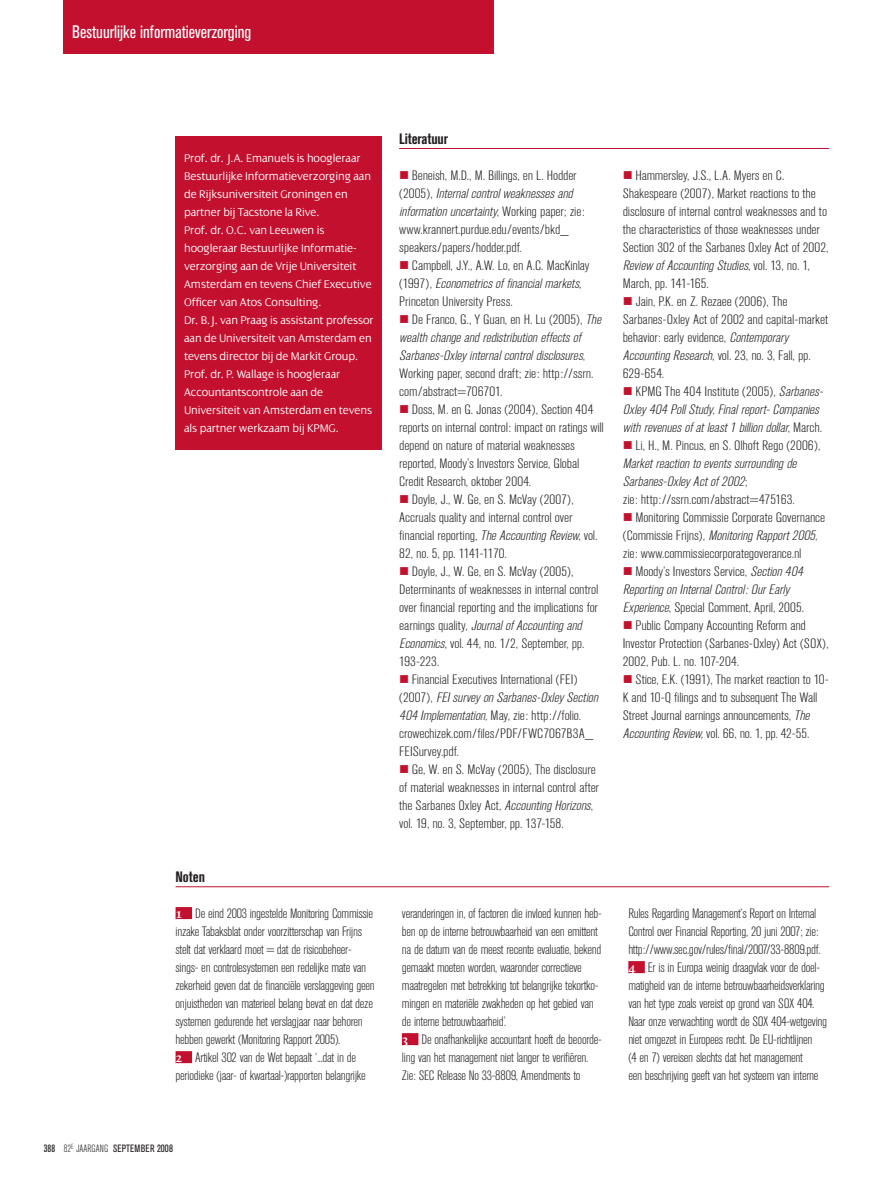
<style>
.page{position:relative;width:893px;height:1191px;background:#fff}
.page>*{position:absolute;margin:0;border:0;box-sizing:border-box;transform-origin:0 0}
.t1{font:condensed 18px "Akzidenz Grotesk BE";color:#fff}
.t2{font:700 condensed 15px "Akzidenz Grotesk BE";letter-spacing:-.005em;color:#231f20}
.t3{font:300 condensed 13.5px/18px "Akzidenz Grotesk BE";letter-spacing:-.02em;color:#231f20;scale:1.2 1}
.t4{font:300 condensed 13.5px/18px "Akzidenz Grotesk BE";letter-spacing:-.02em;color:#231f20;scale:1.1 1}
.t5{font:italic 300 condensed 13.5px/18px "Akzidenz Grotesk BE";color:#231f20;scale:1.2 1}
.t6{font:300 condensed 13.5px/18px "Akzidenz Grotesk BE";color:#231f20;scale:1.2 1}
.t7{font:300 12px/18px "Dialog";letter-spacing:-.005em;color:#fff}
.t8{font:condensed 10.5px "Akzidenz Grotesk BE";letter-spacing:.02em;color:#231f20}
.t9{font:500 condensed 10.5px "Akzidenz Grotesk BE";color:#231f20}
.s1{color:#c3102f}
.s2{font-style:italic}
.s3{font-style:normal}
.s4{font-family:"Trinite No 2 Med Con";font-weight:400;font-stretch:normal;font-size:16.5px;color:#fff}
.s5{font-weight:300}
</style>
<div class="page">
<div style="left:64px;top:0;width:430px;height:53px;background:#c3102f"></div>
<hr style="left:399px;top:148px;width:430px;height:1px;background:#c3102f">
<div style="left:176px;top:136px;width:206px;height:314px;background:#c3102f"></div>
<hr style="left:176px;top:886px;width:653px;height:1px;background:#c3102f">
<div style="left:176px;top:907px;width:16px;height:12px;background:#c3102f"></div>
<div style="left:176px;top:1051px;width:16px;height:12px;background:#c3102f"></div>
<div style="left:402px;top:1033px;width:16px;height:12px;background:#c3102f"></div>
<div style="left:628px;top:961px;width:17px;height:12px;background:#c3102f"></div>
<h1 class="t1" style="left:72px;top:25px;width:180px">Bestuurlijke informatieverzorging</h1>
<p class="t7" style="left:184px;top:150px;width:191px">Prof. dr. J.A. Emanuels is hoogleraar Bestuurlijke Informatieverzorging aan de Rijksuniversiteit Groningen en partner bij Tacstone la Rive.<br>Prof. dr. O.C. van Leeuwen is hoogleraar Bestuurlijke Informatie&shy;verzorging aan de Vrije Universiteit Amsterdam en tevens Chief Executive Officer van Atos Consulting.<br>Dr. B.J. van Praag is assistant professor aan de Universiteit van Amsterdam en tevens director bij de Markit Group.<br>Prof. dr. P. Wallage is hoogleraar Accountantscontrole aan de Universiteit van Amsterdam en tevens als partner werkzaam bij KPMG.</p>
<p class="t2" style="left:399px;top:133px;width:51px">Literatuur</p>
<p class="t3" style="left:399px;top:167px;width:156px"><span class="s1">■</span> Beneish, M.D., M. Billings, en L. Hodder<br>( 2 0 0 5 ) , <span class="s2">Internalcontrolweaknessesand informationuncertainty</span>, Working paper; zie : www.krannert.purdue.edu/events/bkd_ speakers/papers/hodder.pdf.</p>
<p class="t3" style="left:399px;top:257px;width:160px"><span class="s1">■</span> Campbell, J.Y., A.W. Lo, en A.C. MacKinlay (19 97 ) , <span class="s2">Econometricsof financialmarkets</span>,<br>Princeton University Press.</p>
<p class="t3" style="left:399px;top:311px;width:172px"><span class="s1">■</span> De Franco, G., Y Guan, en H. Lu (2005), <span class="s2">The wealthchangeandredistributioneffectsof Sarbanes-Oxleyinternalcontroldisclosures</span>, Working paper, second draft; zie: http://ssrn. com/abstract=706701.</p>
<p class="t3" style="left:399px;top:401px;width:172px"><span class="s1">■</span> Doss, M. en G. Jonas (2004), Section 404 reports on internal control: impact on ratings will depend on nature of material weaknesses reported, Moody’s Investors Service, Global Credit Research, oktober 2004.</p>
<p class="t3" style="left:399px;top:491px;width:167px"><span class="s1">■</span> Doyle, J., W. Ge, en S. McVay (2007), Accruals quality and internal control over financial reporting, <span class="s2">TheAccountingReview</span>, vol.<br>82, no. 5, pp. 1141-1170.</p>
<p class="t3" style="left:399px;top:563px;width:168px"><span class="s1">■</span> Doyle, J., W. Ge, en S. McVay (2005), Determinants of weaknesses in internal control over financial reporting and the implications for earnings qualit y, <span class="s2">Journalof Accountingand Economics</span>, vol. 44, no. 1/2, September, pp.<br>193-223.</p>
<p class="t6" style="left:399px;top:671px;width:169px"><span class="s1">■</span> Financial Executives International (FEI)<br>( 2 0 0 7 ) , <span class="s2">FEIsurveyonSarbanes-OxleySection 404 Implementation,</span>May, zie: http://folio. crowechizek.com/files/PDF/FWC7067B3A_ FEISurvey.pdf.</p>
<p class="t3" style="left:399px;top:761px;width:168px"><span class="s1">■</span> Ge, W. en S. McVay (2005), The disclosure of material weaknesses in internal control after the S arbanes Oxley Act , <span class="s2">AccountingHorizons</span>, vol. 19, no. 3, September, pp. 137-158.</p>
<p class="t3" style="left:623px;top:167px;width:173px"><span class="s1">■</span> Hammersley, J.S., L.A. Myers en C.<br>Shakespeare (2007), Market reactions to the disclosure of internal control weaknesses and to the characteristics of those weaknesses under Section 302 of the Sarbanes Oxley Act of 2002, <span class="s2">Review of AccountingStudies</span>, vol. 13 , no. 1, March, pp. 141-165.</p>
<p class="t3" style="left:623px;top:293px;width:173px"><span class="s1">■</span> Jain, P.K. en Z. Rezaee (2006), The Sarbanes-Oxley Act of 2002 and capital-market behavior: early evidence, <span class="s2">Contemporary AccountingResearch</span>, vol. 23, no. 3, Fall, pp.<br>629-654.</p>
<p class="t5" style="left:623px;top:383px;width:170px"><span class="s1">■</span> <span class="s3">KPMG The 404 Institute (2005)</span>,Sarbanes-<br>Oxley404 PollStudy,Finalreport-Companies withrevenuesof atleast1 billiondollar<span class="s3">, M ar ch.</span></p>
<p class="t3" style="left:623px;top:437px;width:166px"><span class="s1">■</span> Li, H., M. Pincus, en S. Olhoft Rego (2006), <span class="s2">Marketreactiontoeventssurroundingde Sarbanes-OxleyActof 2002</span>;<br>zie: http://ssrn.com/abstract=475163.</p>
<p class="t3" style="left:623px;top:509px;width:170px"><span class="s1">■</span> Monitoring Commissie Corporate Governance ( Commissie Frijns) , <span class="s2">MonitoringRapport2005, </span>zie: www.commissiecorporategoverance.nl</p>
<p class="t5" style="left:623px;top:563px;width:153px"><span class="s1">■</span> <span class="s3">Moody’s Investors Service,</span> Section404<br>ReportingonInternalControl:OurEarly<br>Experience<span class="s3">, Special Comment, April, 2005.</span></p>
<p class="t3" style="left:623px;top:617px;width:173px"><span class="s1">■</span> Public Company Accounting Reform and<br>Investor Protection (Sarbanes-Oxley) Act (SOX),<br>2002, Pub. L. no. 107-204.</p>
<p class="t3" style="left:623px;top:671px;width:173px"><span class="s1">■</span> Stice, E.K. (1991), The market reaction to 10- K and 10-Q filings and to subsequent The Wall Street Journal earnings announcements, <span class="s2">The AccountingReview,</span>vol. 66, no. 1, pp. 42-55.</p>
<p class="t2" style="left:176px;top:871px;width:31px">Noten</p>
<p class="t4" style="left:176px;top:905px;width:183px"><span class="s4">1</span> De eind 2003 ingestelde Monitoring Commissie inzake Tabaksblat onder voorzitterschap van Frijns stelt dat verklaard moet = dat de risicobeheer&shy;sings- en controlesystemen een redelijke mate van zekerheid geven dat de financiële verslaggeving geen onjuistheden van materieel belang bevat en dat deze systemen gedurende het verslagjaar naar behoren hebben gewerkt (Monitoring Rapport 2005).<br><span class="s4">2</span> Artikel 302 van de Wet bepaalt ‘...dat in de periodieke (jaar- of kwartaal-)rapporten belangrijke</p>
<p class="t4" style="left:402px;top:905px;width:183px">veranderingen in, of factoren die invloed kunnen heb&shy;ben op de interne betrouwbaarheid van een emittent na de datum van de meest recente evaluatie, bekend gemaakt moeten worden, waaronder correctieve maatregelen met betrekking tot belangrijke tekortko&shy;mingen en materiële zwakheden op het gebied van de interne betrouwbaarheid’.<br><span class="s4">3</span> De onafhankelijke accountant hoeft de beoorde&shy;ling van het management niet langer te verifiëren.<br>Zie: SEC Release No 33-8809, Amendments to</p>
<p class="t4" style="left:628px;top:905px;width:182px">Rules Regarding Management’s Report on Internal Control over Financial Reporting, 20 juni 2007; zie: http://www.sec.gov/rules/final/2007/33-8809.pdf.<br><span class="s4">4</span> Er is in Europa weinig draagvlak voor de doel&shy;matigheid van de interne betrouwbaarheidsverklaring van het type zoals vereist op grond van SOX 404.<br>Naar onze verwachting wordt de SOX 404-wetgeving niet omgezet in Europees recht. De EU-richtlijnen<br>(4 en 7) vereisen slechts dat het management<br>een beschrijving geeft van het systeem van interne</p>
<p class="t9" style="left:44px;top:1145px;width:13px">388</p>
<p class="t8" style="left:64px;top:1145px;width:111px"><span class="s5">82</span><sup>E</sup> <span class="s5">JAARGANG</span> SEPTEMBER 2008</p>
</div>
